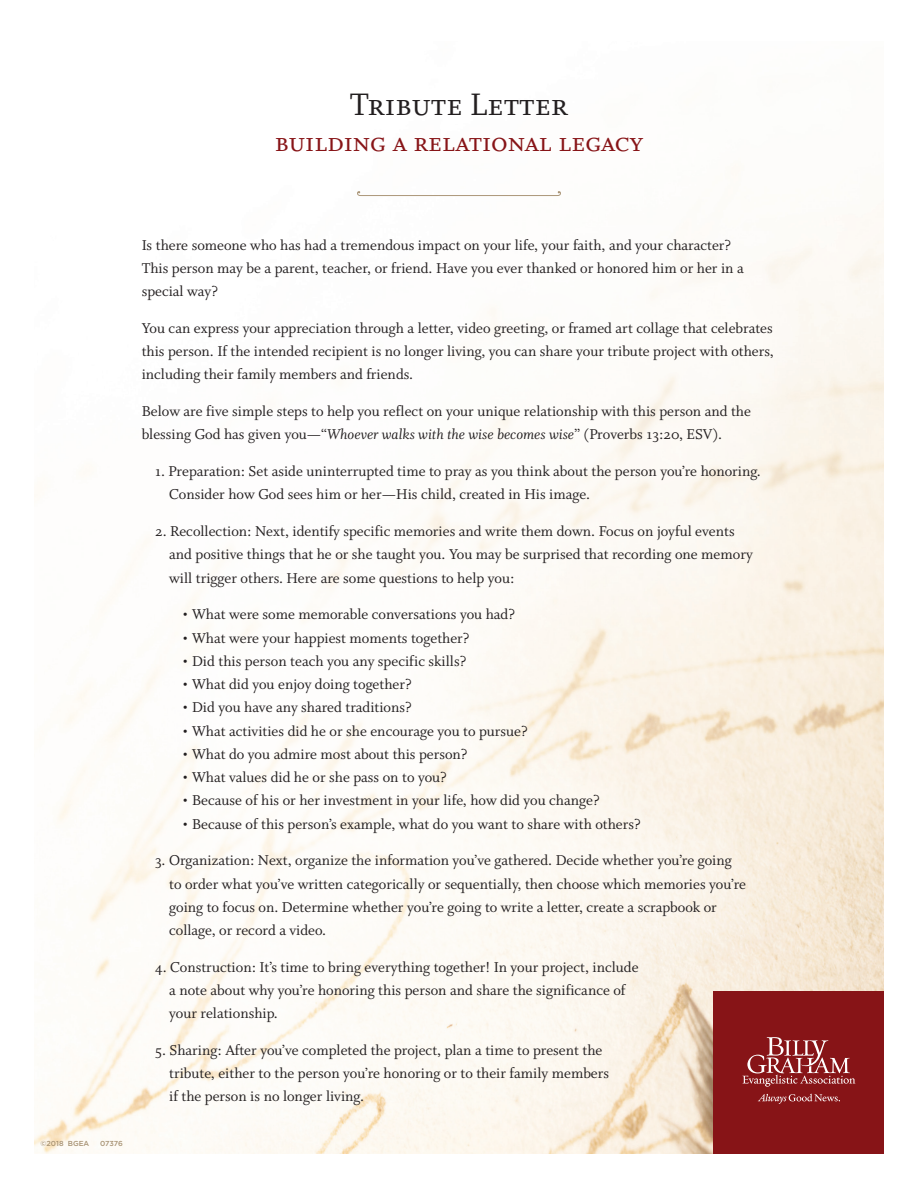
<style>
.page{position:relative;width:918px;height:1188px;background:#fff}
.page>*{position:absolute;margin:0;border:0;box-sizing:border-box;transform-origin:0 0}
.t1{font:34.8px "Whitman Small Caps Os F";color:#231f20}
.t2{font:30px "Whitman Small Caps Os F";color:#871417}
.t3{font:15.9px/23.2px "Whitman Roman Os F";color:#231f20}
.t4{font:500 7.2px "Gotham";color:#a89374}
.s1{font-family:"Whitman Italic Os F"}
</style>
<div class="page">
<img style="left:34px;top:206px;width:850px;height:948px">
<div style="left:60px;top:157px;width:792px;height:1030px;background:#fff;opacity:.75"></div>
<div style="left:713px;top:991px;width:171px;height:163px;background:#871417"></div>
<svg style="left:743px;top:1037px;width:112px;height:50px"></svg>
<svg style="left:758px;top:1094px;width:82px;height:10px"></svg>
<div style="left:198px;top:14px;width:522px;height:221px;background:#fff"></div>
<svg style="left:357px;top:191px;width:204px;height:5px"></svg>
<h1 class="t1" style="left:350px;top:86px;width:220px">Tribute Letter</h1>
<h2 class="t2" style="left:275px;top:126px;width:370px">building a relational legacy</h2>
<p class="t4" style="left:40px;top:1139px;width:50px">©2018 BGEA</p>
<p class="t4" style="left:100px;top:1139px;width:24px">07376</p>
<p class="t3" style="left:142px;top:234px;width:604px">Is there someone who has had a tremendous impact on your life, your faith, and your character?<br>This person may be a parent, teacher, or friend. Have you ever thanked or honored him or her in a special way?</p>
<p class="t3" style="left:142px;top:317px;width:634px;text-align:justify">You can express your appreciation through a letter, video greeting, or framed art collage that celebrates this person. If the intended recipient is no longer living, you can share your tribute project with others, including their family members and friends.</p>
<p class="t3" style="left:142px;top:401px;width:611px">Below are five simple steps to help you reflect on your unique relationship with this person and the blessing God has given you—“<span class="s1">Whoever walks with the wise becomes wise</span>” (Proverbs 13:20, ESV).</p>
<p class="t3" style="left:169px;top:461px;width:593px;text-indent:-14px">1. Preparation: Set aside uninterrupted time to pray as you think about the person you’re honoring.<br>Consider how God sees him or her—His child, created in His image.</p>
<p class="t3" style="left:169px;top:521px;width:585px;text-indent:-14px">2. Recollection: Next, identify specific memories and write them down. Focus on joyful events and positive things that he or she taught you. You may be surprised that recording one memory will trigger others. Here are some questions to help you:</p>
<p class="t3" style="left:182px;top:604px;width:334px">• What were some memorable conversations you had?</p>
<p class="t3" style="left:182px;top:627px;width:289px">• What were your happiest moments together?</p>
<p class="t3" style="left:182px;top:650px;width:286px">• Did this person teach you any specific skills?</p>
<p class="t3" style="left:182px;top:674px;width:231px">• What did you enjoy doing together?</p>
<p class="t3" style="left:182px;top:697px;width:231px">• Did you have any shared traditions?</p>
<p class="t3" style="left:182px;top:720px;width:347px">• What activities did he or she encourage you to pursue?</p>
<p class="t3" style="left:182px;top:743px;width:287px">• What do you admire most about this person?</p>
<p class="t3" style="left:182px;top:767px;width:266px">• What values did he or she pass on to you?</p>
<p class="t3" style="left:182px;top:790px;width:419px">• Because of his or her investment in your life, how did you change?</p>
<p class="t3" style="left:182px;top:813px;width:460px">• Because of this person’s example, what do you want to share with others?</p>
<p class="t3" style="left:169px;top:850px;width:578px;text-indent:-14px">3. Organization: Next, organize the information you’ve gathered. Decide whether you’re going to order what you’ve written categorically or sequentially, then choose which memories you’re going to focus on. Determine whether you’re going to write a letter, create a scrapbook or collage, or record a video.</p>
<p class="t3" style="left:169px;top:956px;width:471px;text-indent:-14px">4. Construction: It’s time to bring everything together! In your project, include a note about why you’re honoring this person and share the significance of your relationship.</p>
<p class="t3" style="left:169px;top:1040px;width:441px;text-indent:-14px">5. Sharing: After you’ve completed the project, plan a time to present the tribute, either to the person you’re honoring or to their family members if the person is no longer living.</p>
</div>
